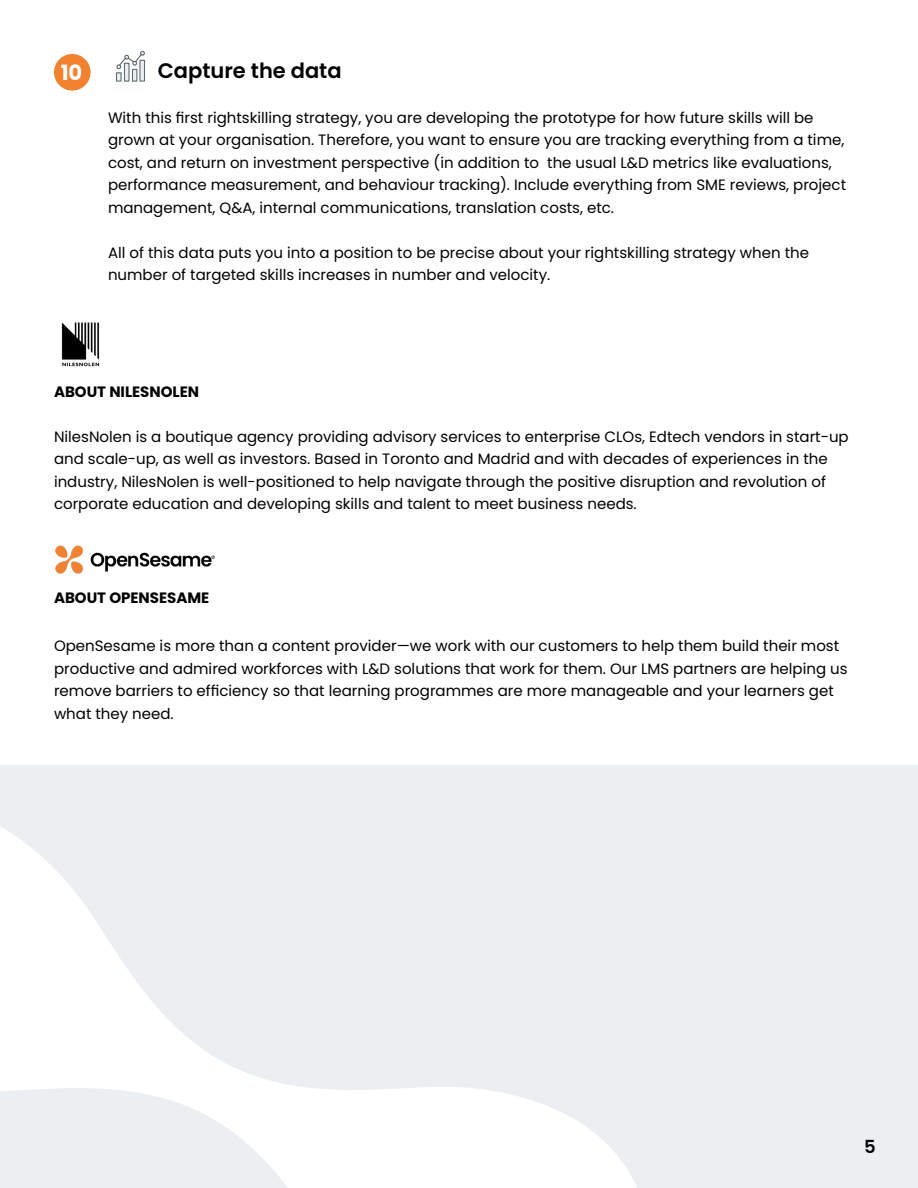
<style>
.page{position:relative;width:918px;height:1188px;background:#fff}
.page>*{position:absolute;margin:0;border:0;box-sizing:border-box;transform-origin:0 0}
.t1{font:600 21px "Poppins";color:#000}
.t2{font:700 21px "Poppins";color:#fff}
.t3{font:600 18px "Poppins";color:#000}
.t4{font:15px/22.5px "Poppins";color:#000}
.t5{font:700 15px "Poppins";color:#000}
</style>
<div class="page">
<div style="left:0;top:765px;width:918px;height:423px;background:#ebeff1"></div>
<div style="left:54px;top:54px;width:37px;height:37px;background:#f2822f;border-radius:50%"></div>
<img style="left:116px;top:50px;width:29px;height:32px">
<svg style="left:0;top:782px;width:638px;height:406px;fill:#ebeff1"></svg>
<img style="left:55px;top:545px;width:160px;height:29px">
<img style="left:61px;top:322px;width:39px;height:45px">
<h1 class="t2" style="left:61px;top:60px;width:23px">10</h1>
<h1 class="t1" style="left:158px;top:61px;width:185px">Capture the data</h1>
<p class="t4" style="left:108px;top:106px;width:740px">With this first rightskilling strategy, you are developing the prototype for how future skills will be grown at your organisation. Therefore, you want to ensure you are tracking everything from a time, cost, and return on investment perspective (in addition to the usual L&amp;D metrics like evaluations, performance measurement, and behaviour tracking). Include everything from SME reviews, project management, Q&amp;A, internal communications, translation costs, etc.</p>
<p class="t4" style="left:108px;top:241px;width:703px">All of this data puts you into a position to be precise about your rightskilling strategy when the number of targeted skills increases in number and velocity.</p>
<p class="t5" style="left:54px;top:383px;width:147px">ABOUT NILESNOLEN</p>
<p class="t4" style="left:54px;top:426px;width:796px">NilesNolen is a boutique agency providing advisory services to enterprise CLOs, Edtech vendors in start-up and scale-up, as well as investors. Based in Toronto and Madrid and with decades of experiences in the industry, NilesNolen is well-positioned to help navigate through the positive disruption and revolution of corporate education and developing skills and talent to meet business needs.</p>
<p class="t5" style="left:54px;top:589px;width:157px">ABOUT OPENSESAME</p>
<p class="t4" style="left:54px;top:635px;width:795px">OpenSesame is more than a content provider—we work with our customers to help them build their most productive and admired workforces with L&amp;D solutions that work for them. Our LMS partners are helping us remove barriers to efficiency so that learning programmes are more manageable and your learners get what they need.</p>
<p class="t3" style="left:864px;top:1139px;width:13px">5</p>
</div>
